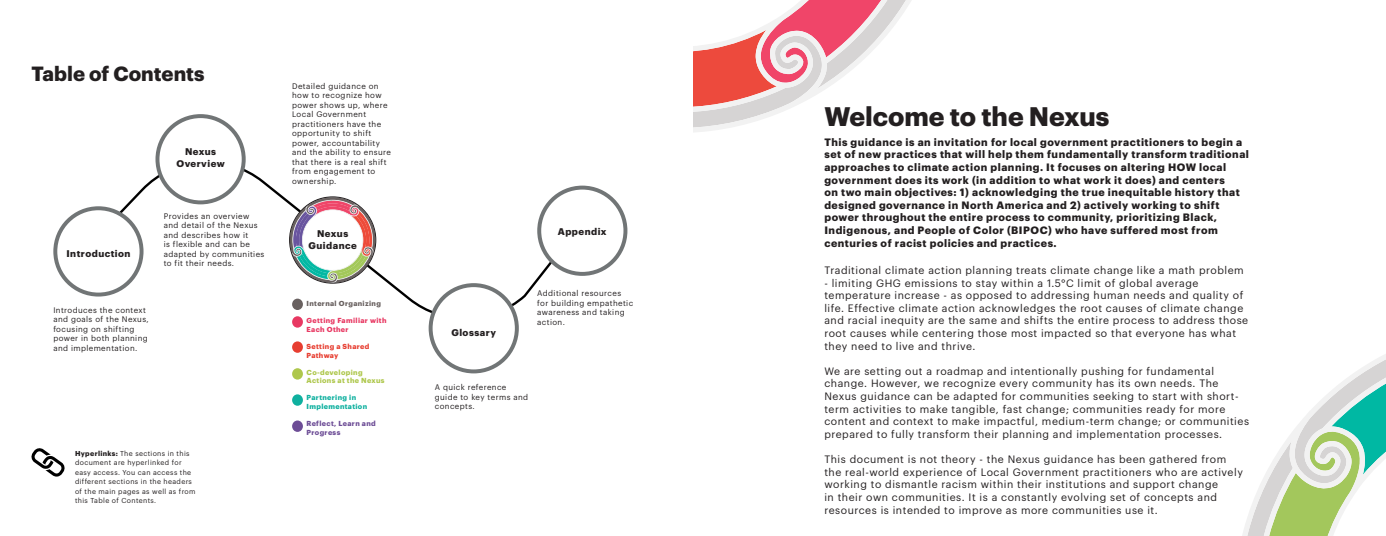
<style>
.page{position:relative;width:1386px;height:536px;background:#fff}
.page>*{position:absolute;margin:0;border:0;box-sizing:border-box;transform-origin:0 0}
.t1{font:700 26.25px "Graphik";color:#231f20}
.t2{font:700 20.12px "Graphik";color:#231f20}
.t3{font:10.5px/12.6px "Graphik";letter-spacing:.05em;color:#231f20}
.t4{font:700 10.5px/12.6px "Graphik";letter-spacing:.05em;color:#231f20}
.t5{font:700 9.54px/11.4px "Graphik";letter-spacing:.05em;color:#231f20;text-align:center}
.t6{font:7.96px/9.5px "Graphik";letter-spacing:.05em;color:#231f20}
.t7{font:700 7.09px/8.6px "Graphik";letter-spacing:.05em;color:#aec74c}
.t8{font:700 7.09px/8.6px "Graphik";letter-spacing:.05em;color:#e83862}
.t9{font:700 7.09px/8.6px "Graphik";letter-spacing:.05em;color:#0fb09f}
.t10{font:700 7.09px/8.6px "Graphik";letter-spacing:.05em;color:#6d4d96}
.t11{font:700 7.09px/8.6px "Graphik";letter-spacing:.05em;color:#e73e31}
.t12{font:700 7.09px "Graphik";letter-spacing:.05em;color:#696160}
.t13{font:7px/9.5px "Graphik";letter-spacing:.05em;color:#231f20}
.s1{font-weight:700}
</style>
<div class="page">
<svg style="left:31px;top:448px;width:34px;height:28px"></svg>
<div style="left:292px;top:341px;width:11px;height:11px;background:#e73e31;border-radius:50%"></div>
<div style="left:292px;top:368px;width:11px;height:11px;background:#aec74c;border-radius:50%"></div>
<div style="left:292px;top:394px;width:11px;height:11px;background:#0fb09f;border-radius:50%"></div>
<div style="left:292px;top:420px;width:11px;height:11px;background:#6d4d96;border-radius:50%"></div>
<svg style="left:72px;top:166px;width:503px;height:163px"></svg>
<div style="left:55px;top:208px;width:87px;height:86px;background:#fff;border-radius:50%"></div>
<div style="left:53px;top:206px;width:91px;height:90px;border:4px solid #717576;border-radius:50%"></div>
<div style="left:157px;top:116px;width:87px;height:86px;background:#fff;border-radius:50%"></div>
<div style="left:155px;top:114px;width:91px;height:90px;border:4px solid #717576;border-radius:50%"></div>
<svg style="left:290px;top:197px;width:86px;height:86px"></svg>
<div style="left:539px;top:187px;width:86px;height:87px;background:#fff;border-radius:50%"></div>
<div style="left:537px;top:185px;width:90px;height:91px;border:4px solid #717576;border-radius:50%"></div>
<div style="left:431px;top:285px;width:86px;height:86px;background:#fff;border-radius:50%"></div>
<div style="left:429px;top:283px;width:90px;height:90px;border:4px solid #717576;border-radius:50%"></div>
<svg style="left:1242px;top:354px;width:144px;height:182px"></svg>
<svg style="left:693px;top:0;width:218px;height:132px"></svg>
<p class="t2" style="left:32px;top:58px;width:175px">Table of Contents</p>
<p class="t5" style="left:176px;top:145px;width:50px">Nexus<br>Overview</p>
<p class="t5" style="left:67px;top:247px;width:66px">Introduction</p>
<p class="t6" style="left:164px;top:210px;width:102px">Provides an overview and detail of the Nexus and describes how it<br>is flexible and can be adapted by communities to fit their needs.</p>
<p class="t6" style="left:53px;top:304px;width:97px">Introduces the context and goals of the Nexus, focusing on shifting power in both planning and implementation.</p>
<p class="t13" style="left:75px;top:448px;width:122px"><span class="s1">Hyperlinks:</span> The sections in this document are hyperlinked for easy access. You can access the different sections in the headers of the main pages as well as from this Table of Contents.</p>
<p class="t6" style="left:292px;top:80px;width:100px">Detailed guidance on how to recognize how power shows up, where<br>Local Government practitioners have the opportunity to shift power, accountability and the ability to ensure that there is a real shift from engagement to ownership.</p>
<p class="t5" style="left:309px;top:227px;width:50px">Nexus<br>Guidance</p>
<p class="t12" style="left:307px;top:298px;width:76px">Internal Organizing</p>
<p class="t8" style="left:307px;top:316px;width:81px">Getting Familiar with<br>Each Other</p>
<p class="t11" style="left:307px;top:341px;width:64px">Setting a Shared<br>Pathway</p>
<p class="t7" style="left:307px;top:367px;width:79px">Co-developing<br>Actions at the Nexus</p>
<p class="t9" style="left:307px;top:393px;width:62px">Partnering in<br>Implementation</p>
<p class="t10" style="left:307px;top:418px;width:71px">Reflect, Learn and<br>Progress</p>
<p class="t5" style="left:558px;top:225px;width:50px">Appendix</p>
<p class="t5" style="left:451px;top:325px;width:46px">Glossary</p>
<p class="t6" style="left:537px;top:287px;width:97px">Additional resources for building empathetic awareness and taking action.</p>
<p class="t6" style="left:435px;top:381px;width:95px">A quick reference guide to key terms and concepts.</p>
<p class="t1" style="left:824px;top:96px;width:287px">Welcome to the Nexus</p>
<p class="t4" style="left:824px;top:135px;width:426px">This guidance is an invitation for local government practitioners to begin a set of new practices that will help them fundamentally transform traditional approaches to climate action planning. It focuses on altering HOW local government does its work (in addition to what work it does) and centers<br>on two main objectives: 1) acknowledging the true inequitable history that designed governance in North America and 2) actively working to shift power throughout the entire process to community, prioritizing Black, Indigenous, and People of Color (BIPOC) who have suffered most from centuries of racist policies and practices.</p>
<p class="t3" style="left:824px;top:263px;width:421px">Traditional climate action planning treats climate change like a math problem</p>
<p class="t3" style="left:824px;top:275px;width:425px">- limiting GHG emissions to stay within a 1.5°C limit of global average temperature increase - as opposed to addressing human needs and quality of life. Effective climate action acknowledges the root causes of climate change and racial inequity are the same and shifts the entire process to address those root causes while centering those most impacted so that everyone has what they need to live and thrive.</p>
<p class="t3" style="left:824px;top:364px;width:426px">We are setting out a roadmap and intentionally pushing for fundamental change. However, we recognize every community has its own needs. The Nexus guidance can be adapted for communities seeking to start with short&shy;term activities to make tangible, fast change; communities ready for more content and context to make impactful, medium-term change; or communities prepared to fully transform their planning and implementation processes.</p>
<p class="t3" style="left:824px;top:452px;width:420px">This document is not theory - the Nexus guidance has been gathered from the real-world experience of Local Government practitioners who are actively working to dismantle racism within their institutions and support change<br>in their own communities. It is a constantly evolving set of concepts and resources is intended to improve as more communities use it.</p>
</div>
